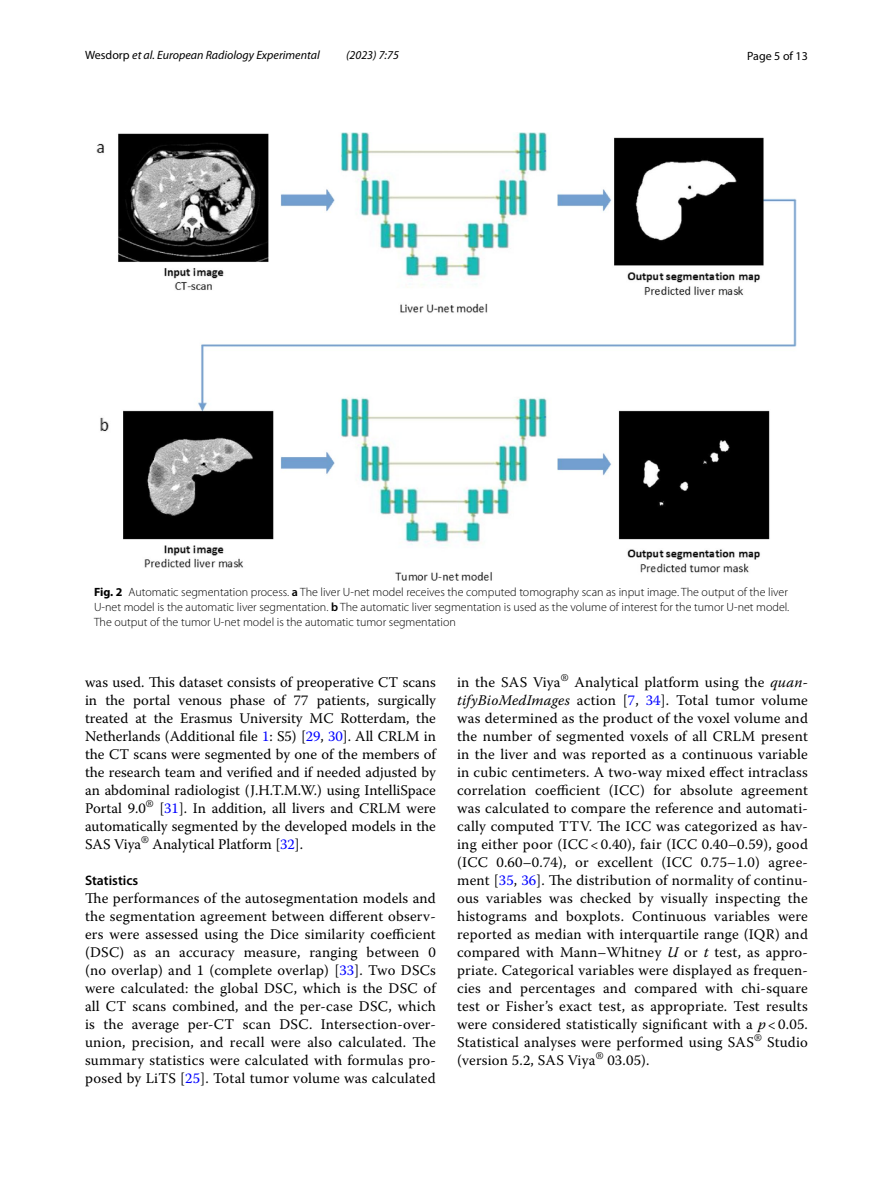
<style>
.page{position:relative;width:893px;height:1187px;background:#fff}
.page>*{position:absolute;margin:0;border:0;box-sizing:border-box;transform-origin:0 0}
.t1{font:14.7px/18px "Warnock Pro";letter-spacing:.015em;color:#000;text-align:justify}
.t2{font:600 13.8px "Myriad Pro";color:#000}
.t3{font:300 12px/15px "Myriad Pro";color:#000;text-align:justify}
.t4{font:italic 12px "Myriad Pro";color:#000}
.t5{font:12px "Myriad Pro";color:#000}
.s1{font-style:normal}
.s2{font-weight:700}
.s3{font-weight:600}
.s4{color:#00f}
.s5{font-style:italic}
</style>
<div class="page">
<img style="left:96px;top:133px;width:701px;height:447px">
<p class="t4" style="left:85px;top:48px;width:236px"><span class="s1">Wesdorp</span> et al. European Radiology Experimental</p>
<p class="t4" style="left:346px;top:48px;width:54px">(2023) 7:75</p>
<p class="t5" style="left:747px;top:48px;width:62px">Page 5 of 13</p>
<p class="t3" style="left:94px;top:584px;width:697px"><span class="s2">Fig. 2</span> Automatic segmentation process. <span class="s3">a</span> The liver U-net model receives the computed tomography scan as input image. The output of the liver U-net model is the automatic liver segmentation. <span class="s3">b</span> The automatic liver segmentation is used as the volume of interest for the tumor U-net model.<br>The output of the tumor U-net model is the automatic tumor segmentation</p>
<p class="t1" style="left:85px;top:672px;width:352px">was used. This dataset consists of preoperative CT scans in the portal venous phase of 77 patients, surgically treated at the Erasmus University MC Rotterdam, the Netherlands (Additional file <span class="s4">1</span>: S5) [<span class="s4">29</span>, <span class="s4">30</span>]. All CRLM in the CT scans were segmented by one of the members of the research team and verified and if needed adjusted by an abdominal radiologist (J.H.T.M.W.) using IntelliSpace Portal 9.0<sup>®</sup> [<span class="s4">31</span>]. In addition, all livers and CRLM were automatically segmented by the developed models in the SAS Viya<sup>®</sup> Analytical Platform [<span class="s4">32</span>].</p>
<p class="t2" style="left:85px;top:871px;width:55px">Statistics</p>
<p class="t1" style="left:85px;top:888px;width:352px">The performances of the autosegmentation models and the segmentation agreement between different observ&shy;ers were assessed using the Dice similarity coefficient (DSC) as an accuracy measure, ranging between 0 (no overlap) and 1 (complete overlap) [<span class="s4">33</span>]. Two DSCs were calculated: the global DSC, which is the DSC of all CT scans combined, and the per-case DSC, which is the average per-CT scan DSC. Intersection-over&shy;union, precision, and recall were also calculated. The summary statistics were calculated with formulas pro&shy;posed by LiTS [<span class="s4">25</span>]. Total tumor volume was calculated</p>
<p class="t1" style="left:457px;top:672px;width:352px">in the SAS Viya<sup>®</sup> Analytical platform using the <span class="s5">quan&shy;tifyBioMedImages</span> action [<span class="s4">7</span>, <span class="s4">34</span>]. Total tumor volume was determined as the product of the voxel volume and the number of segmented voxels of all CRLM present in the liver and was reported as a continuous variable in cubic centimeters. A two-way mixed effect intraclass correlation coefficient (ICC) for absolute agreement was calculated to compare the reference and automati&shy;cally computed TTV. The ICC was categorized as hav&shy;ing either poor (ICC&lt; 0.40), fair (ICC 0.40–0.59), good (ICC 0.60–0.74), or excellent (ICC 0.75–1.0) agree&shy;ment [<span class="s4">35</span>, <span class="s4">36</span>]. The distribution of normality of continu&shy;ous variables was checked by visually inspecting the histograms and boxplots. Continuous variables were reported as median with interquartile range (IQR) and compared with Mann–Whitney <span class="s5">U</span> or <span class="s5">t</span> test, as appro&shy;priate. Categorical variables were displayed as frequen&shy;cies and percentages and compared with chi-square test or Fisher’s exact test, as appropriate. Test results were considered statistically significant with a <span class="s5">p</span> &lt; 0.05.<br>Statistical analyses were performed using SAS<sup>®</sup> Studio (version 5.2, SAS Viya<sup>®</sup> 03.05).</p>
</div>
